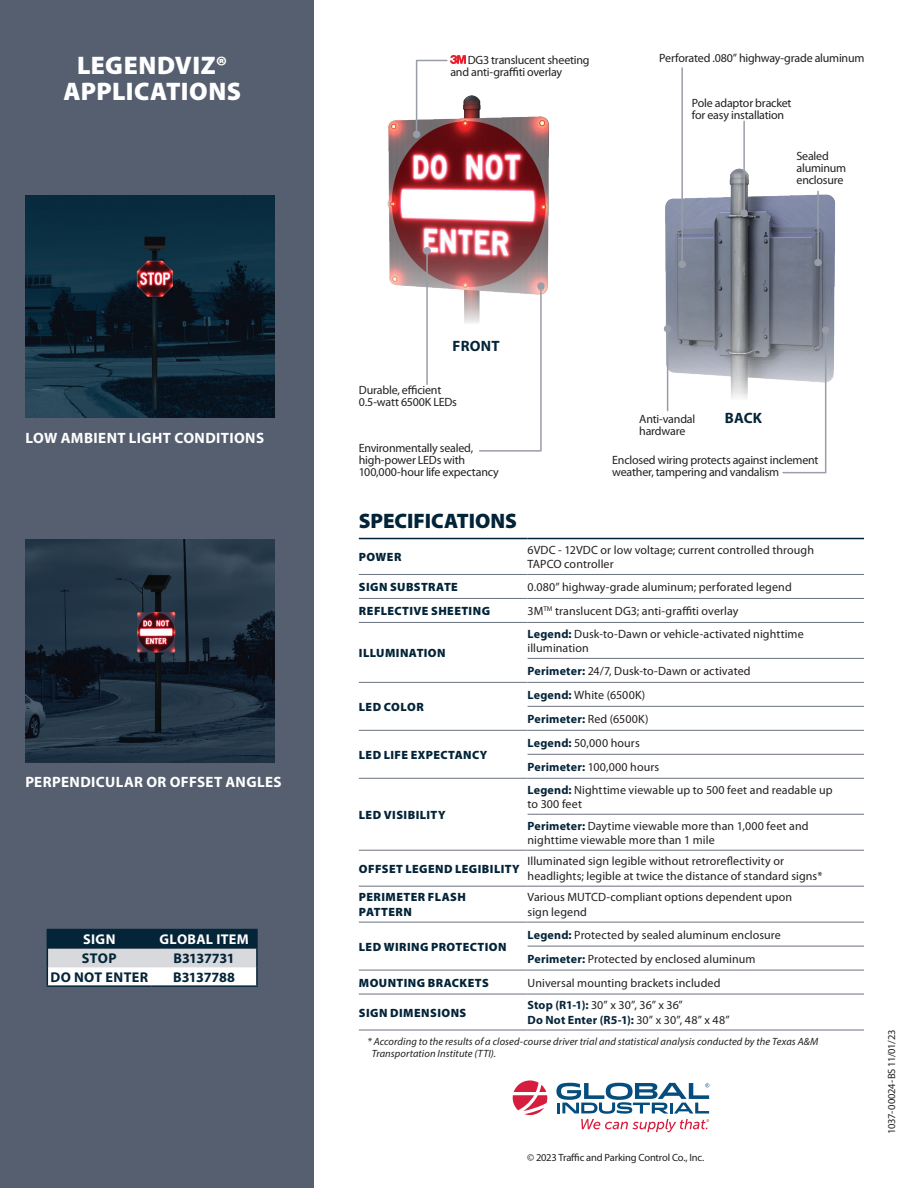
<style>
.page{position:relative;width:918px;height:1188px;background:#fff}
.page>*{position:absolute;margin:0;border:0;box-sizing:border-box;transform-origin:0 0}
.t1{font:900 25.5px/25.5px "Myriad Pro";letter-spacing:.015em;color:#fff;text-align:center}
.t2{font:900 21px "Myriad Pro";color:#032438}
.t3{font:700 15px "Myriad Pro";letter-spacing:.025em;color:#fff}
.t4{font:700 15px "Myriad Pro";letter-spacing:.015em;color:#042438}
.t5{font:700 14.1px "Myriad Pro";letter-spacing:-.005em;color:#042438}
.t6{font:700 14.1px "Myriad Pro";letter-spacing:.03em;color:#fff}
.t7{font:700 14.1px "Myriad Pro";letter-spacing:.03em;color:#042438}
.t8{font:12px/14.4px "Myriad Pro";letter-spacing:.005em;color:#231f20}
.t9{font:12px/12px "Myriad Pro";letter-spacing:-.02em;color:#231f20}
.t10{font:900 12px/14.4px "Myriad Pro";letter-spacing:.035em;color:#032438}
.t11{font:12px/12px "Myriad Pro";letter-spacing:-.015em;color:#231f20}
.t12{font:italic 10.5px/12.6px "Myriad Pro";letter-spacing:.01em;color:#231f20}
.t13{font:10.5px "Myriad Pro";letter-spacing:-.015em;color:#231f20}
.s1{font-weight:700;color:#042438}
</style>
<div class="page">
<div style="left:0;top:0;width:314px;height:1188px;background:#555f6f"></div>
<img style="left:387px;top:95px;width:162px;height:228px">
<img style="left:663px;top:168px;width:173px;height:231px">
<svg style="left:415px;top:59px;width:33px;height:77px"></svg>
<div style="left:413px;top:131px;width:7px;height:7px;background:#999da8;border-radius:50%"></div>
<svg style="left:478px;top:285px;width:64px;height:167px"></svg>
<div style="left:537px;top:282px;width:8px;height:8px;background:#999da8;border-radius:50%"></div>
<hr style="left:817px;top:191px;width:2px;height:71px;background:#999da8">
<div style="left:814px;top:259px;width:8px;height:7px;background:#999da8;border-radius:50%"></div>
<svg style="left:782px;top:329px;width:45px;height:145px"></svg>
<div style="left:822px;top:326px;width:7px;height:8px;background:#999da8;border-radius:50%"></div>
<hr style="left:426px;top:251px;width:2px;height:133px;background:#999da8">
<div style="left:423px;top:247px;width:8px;height:8px;background:#999da8;border-radius:50%"></div>
<hr style="left:667px;top:329px;width:1px;height:82px;background:#999da8">
<div style="left:664px;top:325px;width:7px;height:8px;background:#999da8;border-radius:50%"></div>
<hr style="left:681px;top:68px;width:2px;height:196px;background:#999da8">
<div style="left:678px;top:261px;width:8px;height:7px;background:#999da8;border-radius:50%"></div>
<hr style="left:743px;top:121px;width:2px;height:92px;background:#999da8">
<div style="left:740px;top:209px;width:8px;height:8px;background:#999da8;border-radius:50%"></div>
<img style="left:450px;top:56px;width:16px;height:8px">
<img style="left:25px;top:195px;width:250px;height:223px">
<img style="left:25px;top:540px;width:250px;height:222px">
<hr style="left:359px;top:538px;width:169px;height:1px;background:#032438">
<hr style="left:528px;top:538px;width:336px;height:1px;background:#032438">
<hr style="left:359px;top:574px;width:169px;height:1px;background:#6a717f">
<hr style="left:528px;top:574px;width:336px;height:1px;background:#6a717f">
<hr style="left:359px;top:598px;width:169px;height:1px;background:#6a717f">
<hr style="left:528px;top:598px;width:336px;height:1px;background:#6a717f">
<hr style="left:359px;top:622px;width:169px;height:1px;background:#6a717f">
<hr style="left:528px;top:622px;width:336px;height:1px;background:#6a717f">
<hr style="left:528px;top:658px;width:336px;height:1px;background:#6a717f">
<hr style="left:359px;top:682px;width:169px;height:1px;background:#6a717f">
<hr style="left:528px;top:682px;width:336px;height:1px;background:#6a717f">
<hr style="left:528px;top:706px;width:336px;height:1px;background:#6a717f">
<hr style="left:359px;top:730px;width:169px;height:1px;background:#6a717f">
<hr style="left:528px;top:730px;width:336px;height:1px;background:#6a717f">
<hr style="left:528px;top:754px;width:336px;height:1px;background:#6a717f">
<hr style="left:359px;top:778px;width:169px;height:1px;background:#6a717f">
<hr style="left:528px;top:778px;width:336px;height:1px;background:#6a717f">
<hr style="left:528px;top:814px;width:336px;height:1px;background:#6a717f">
<hr style="left:359px;top:850px;width:169px;height:1px;background:#6a717f">
<hr style="left:528px;top:850px;width:336px;height:1px;background:#6a717f">
<hr style="left:359px;top:886px;width:169px;height:1px;background:#6a717f">
<hr style="left:528px;top:886px;width:336px;height:1px;background:#6a717f">
<hr style="left:359px;top:922px;width:169px;height:1px;background:#6a717f">
<hr style="left:528px;top:922px;width:336px;height:1px;background:#6a717f">
<hr style="left:528px;top:946px;width:336px;height:1px;background:#6a717f">
<hr style="left:359px;top:970px;width:169px;height:1px;background:#6a717f">
<hr style="left:528px;top:970px;width:336px;height:1px;background:#6a717f">
<hr style="left:359px;top:994px;width:169px;height:1px;background:#6a717f">
<hr style="left:528px;top:994px;width:336px;height:1px;background:#6a717f">
<hr style="left:359px;top:1030px;width:169px;height:1px;background:#6a717f">
<hr style="left:528px;top:1030px;width:336px;height:1px;background:#6a717f">
<svg style="left:513px;top:1080px;width:34px;height:35px"></svg>
<svg style="left:556px;top:1083px;width:153px;height:49px"></svg>
<hr style="left:47px;top:929px;width:104px;height:1px;background:#042438">
<hr style="left:151px;top:929px;width:107px;height:1px;background:#042438">
<svg style="left:47px;top:930px;width:211px;height:55px;background:#9aa5ae"></svg>
<hr style="left:47px;top:985px;width:104px;height:2px;background:#042438">
<hr style="left:151px;top:985px;width:107px;height:2px;background:#042438">
<h1 class="t1" style="left:63px;top:52px;width:179px">LEGENDVIZ®<br>APPLICATIONS</h1>
<p class="t3" style="left:25px;top:428px;width:240px">LOW AMBIENT LIGHT CONDITIONS</p>
<p class="t3" style="left:25px;top:772px;width:258px">PERPENDICULAR OR OFFSET ANGLES</p>
<p class="t6" style="left:83px;top:931px;width:34px">SIGN</p>
<p class="t6" style="left:159px;top:931px;width:91px">GLOBAL ITEM</p>
<p class="t5" style="left:82px;top:949px;width:36px">STOP</p>
<p class="t5" style="left:174px;top:949px;width:63px">B3137731</p>
<p class="t7" style="left:50px;top:968px;width:99px">DO NOT ENTER</p>
<p class="t5" style="left:173px;top:968px;width:63px">B3137788</p>
<p class="t9" style="left:450px;top:53px;width:141px;text-indent:17px">DG3 translucent sheeting and anti-graffiti overlay</p>
<p class="t9" style="left:659px;top:52px;width:207px">Perforated .080” highway-grade aluminum</p>
<p class="t11" style="left:692px;top:96px;width:101px">Pole adaptor bracket for easy installation</p>
<p class="t9" style="left:797px;top:150px;width:51px">Sealed aluminum enclosure</p>
<p class="t4" style="left:453px;top:336px;width:49px">FRONT</p>
<p class="t11" style="left:359px;top:384px;width:100px">Durable, efficient<br>0.5-watt 6500K LEDs</p>
<p class="t11" style="left:359px;top:441px;width:142px">Environmentally sealed, high-power LEDs with<br>100,000-hour life expectancy</p>
<p class="t9" style="left:639px;top:413px;width:58px">Anti-vandal hardware</p>
<p class="t4" style="left:725px;top:408px;width:39px">BACK</p>
<p class="t9" style="left:612px;top:454px;width:208px">Enclosed wiring protects against inclement weather, tampering and vandalism</p>
<h2 class="t2" style="left:359px;top:507px;width:160px">SPECIFICATIONS</h2>
<p class="t10" style="left:359px;top:549px;width:44px">POWER</p>
<p class="t8" style="left:528px;top:543px;width:288px">6VDC - 12VDC or low voltage; current controlled through<br>TAPCO controller</p>
<p class="t10" style="left:359px;top:579px;width:100px">SIGN SUBSTRATE</p>
<p class="t8" style="left:528px;top:580px;width:266px">0.080” highway-grade aluminum; perforated legend</p>
<p class="t10" style="left:359px;top:603px;width:133px">REFLECTIVE SHEETING</p>
<p class="t8" style="left:528px;top:604px;width:212px">3M<sup>TM</sup> translucent DG3; anti-graffiti overlay</p>
<p class="t10" style="left:359px;top:645px;width:88px">ILLUMINATION</p>
<p class="t8" style="left:528px;top:626px;width:278px"><span class="s1">Legend:</span> Dusk-to-Dawn or vehicle-activated nighttime illumination</p>
<p class="t8" style="left:528px;top:663px;width:225px"><span class="s1">Perimeter:</span> 24/7, Dusk-to-Dawn or activated</p>
<p class="t10" style="left:359px;top:699px;width:66px">LED COLOR</p>
<p class="t10" style="left:359px;top:747px;width:130px">LED LIFE EXPECTANCY</p>
<p class="t10" style="left:359px;top:807px;width:88px">LED VISIBILITY</p>
<p class="t8" style="left:528px;top:683px;width:122px;line-height:24px"><span class="s1">Legend:</span> White (6500K)<br><span class="s1">Perimeter:</span> Red (6500K)</p>
<p class="t8" style="left:528px;top:731px;width:133px;line-height:24px"><span class="s1">Legend:</span> 50,000 hours<br><span class="s1">Perimeter:</span> 100,000 hours</p>
<p class="t8" style="left:528px;top:782px;width:306px"><span class="s1">Legend:</span> Nighttime viewable up to 500 feet and readable up to 300 feet</p>
<p class="t8" style="left:528px;top:818px;width:282px"><span class="s1">Perimeter:</span> Daytime viewable more than 1,000 feet and nighttime viewable more than 1 mile</p>
<p class="t10" style="left:359px;top:861px;width:162px">OFFSET LEGEND LEGIBILITY</p>
<p class="t8" style="left:528px;top:854px;width:296px">Illuminated sign legible without retroreflectivity or headlights; legible at twice the distance of standard signs*</p>
<p class="t10" style="left:359px;top:890px;width:108px">PERIMETER FLASH<br>PATTERN</p>
<p class="t8" style="left:528px;top:890px;width:266px">Various MUTCD-compliant options dependent upon sign legend</p>
<p class="t10" style="left:359px;top:939px;width:149px">LED WIRING PROTECTION</p>
<p class="t8" style="left:528px;top:922px;width:255px;line-height:24px"><span class="s1">Legend:</span> Protected by sealed aluminum enclosure<br><span class="s1">Perimeter:</span> Protected by enclosed aluminum</p>
<p class="t10" style="left:359px;top:975px;width:131px">MOUNTING BRACKETS</p>
<p class="t8" style="left:528px;top:975px;width:194px">Universal mounting brackets included</p>
<p class="t10" style="left:359px;top:1005px;width:109px">SIGN DIMENSIONS</p>
<p class="t8" style="left:528px;top:998px;width:204px"><span class="s1">Stop (R1-1):</span> 30” x 30”, 36” x 36”<br><span class="s1">Do Not Enter (R5-1):</span> 30” x 30”, 48” x 48”</p>
<p class="t12" style="left:372px;top:1035px;width:448px;text-indent:-4px">* According to the results of a closed-course driver trial and statistical analysis conducted by the Texas A&amp;M<br>Transportation Institute (TTI).</p>
<p class="t13" style="left:527px;top:1151px;width:179px">© 2023 Traffic and Parking Control Co., Inc.</p>
<p class="t13" style="left:885px;top:1134px;width:106px;rotate:-90deg">1037-00024-BS 11/01/23</p>
</div>
